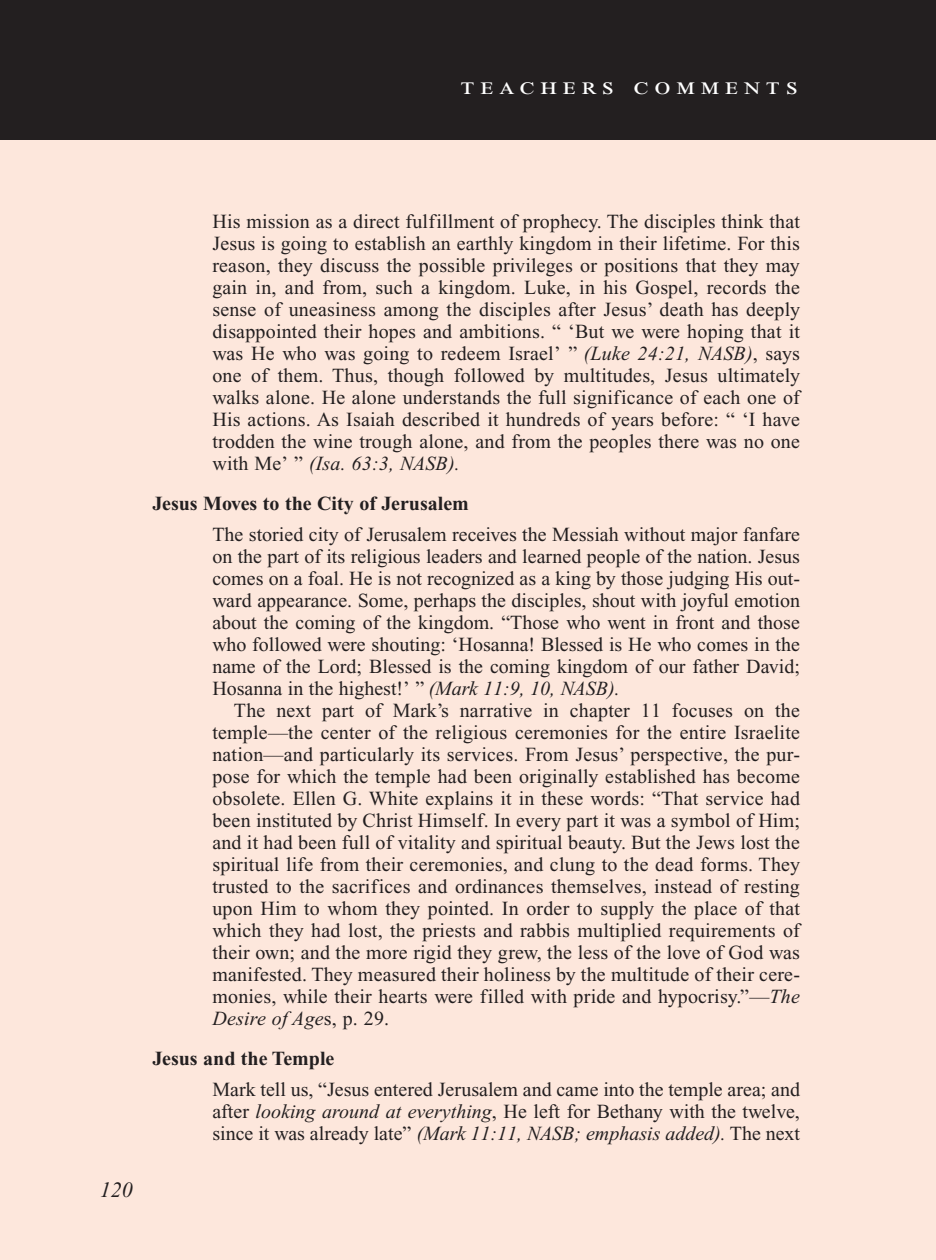
<style>
.page{position:relative;width:936px;height:1260px;background:#fff}
.page>*{position:absolute;margin:0;border:0;box-sizing:border-box;transform-origin:0 0}
.Teachers_Comments_He{font:24px "Times New Roman PS Std";letter-spacing:.2em;color:#fff;scale:1.2 1}
.PageNumbers{font:italic 22px "Times New Roman PS Std";color:#231f20}
.Objectives_Body_Text{font:20px/22px "Times New Roman PS Std";letter-spacing:.01em;color:#231f20;text-align:justify}
.Roman_Numeral_Sub_He{font:700 20px "Times New Roman PS Std";color:#231f20}
.s1{font-style:italic}
</style>
<div class="page">
<div style="left:0;top:136px;width:936px;height:1124px;background:#fde7dc"></div>
<div style="left:0;top:0;width:936px;height:140px;background:#231f20"></div>
<p class="Teachers_Comments_He" style="left:461px;top:73px;width:283px">teachers comments</p>
<p class="Objectives_Body_Text" style="left:212px;top:211px;width:589px">His mission as a direct fulfillment of prophecy. The disciples think that Jesus is going to establish an earthly kingdom in their lifetime. For this reason, they discuss the possible privileges or positions that they may gain in, and from, such a kingdom. Luke, in his Gospel, records the sense of uneasiness among the disciples after Jesus’ death has deeply disappointed their hopes and ambitions. “ ‘But we were hoping that it was He who was going to redeem Israel’ ” <span class="s1">(Luke 24:21, NASB)</span>, says one of them. Thus, though followed by multitudes, Jesus ultimately walks alone. He alone understands the full significance of each one of His actions. As Isaiah described it hundreds of years before: “ ‘I have trodden the wine trough alone, and from the peoples there was no one with Me’ ” <span class="s1">(Isa. 63:3, NASB).</span></p>
<p class="Roman_Numeral_Sub_He" style="left:152px;top:493px;width:318px">Jesus Moves to the City of Jerusalem</p>
<p class="Objectives_Body_Text" style="left:212px;top:524px;width:589px">The storied city of Jerusalem receives the Messiah without major fanfare on the part of its religious leaders and learned people of the nation. Jesus comes on a foal. He is not recognized as a king by those judging His out&shy;ward appearance. Some, perhaps the disciples, shout with joyful emotion about the coming of the kingdom. “Those who went in front and those who followed were shouting: ‘Hosanna! Blessed is He who comes in the name of the Lord; Blessed is the coming kingdom of our father David; Hosanna in the highest!’ ” <span class="s1">(Mark 11:9, 10, NASB).</span></p>
<p class="Objectives_Body_Text" style="left:212px;top:700px;width:589px;text-indent:22px">The next part of Mark’s narrative in chapter 11 focuses on the temple—the center of the religious ceremonies for the entire Israelite nation—and particularly its services. From Jesus’ perspective, the pur&shy;pose for which the temple had been originally established has become obsolete. Ellen G. White explains it in these words: “That service had been instituted by Christ Himself. In every part it was a symbol of Him; and it had been full of vitality and spiritual beauty. But the Jews lost the spiritual life from their ceremonies, and clung to the dead forms. They trusted to the sacrifices and ordinances themselves, instead of resting upon Him to whom they pointed. In order to supply the place of that which they had lost, the priests and rabbis multiplied requirements of their own; and the more rigid they grew, the less of the love of God was manifested. They measured their holiness by the multitude of their cere&shy;monies, while their hearts were filled with pride and hypocrisy.”—<span class="s1">The Desire of Age</span>s, p. 29.</p>
<p class="Roman_Numeral_Sub_He" style="left:152px;top:1048px;width:184px">Jesus and the Temple</p>
<p class="Objectives_Body_Text" style="left:212px;top:1079px;width:589px">Mark tell us, “Jesus entered Jerusalem and came into the temple area; and after <span class="s1">looking around at everything</span>, He left for Bethany with the twelve, since it was already late” <span class="s1">(Mark 11:11, NASB; emphasis added).</span> The next</p>
<p class="PageNumbers" style="left:109px;top:1176px;width:34px">120</p>
<p class="PageNumbers" style="left:100px;top:1178px;width:34px">120</p>
</div>
